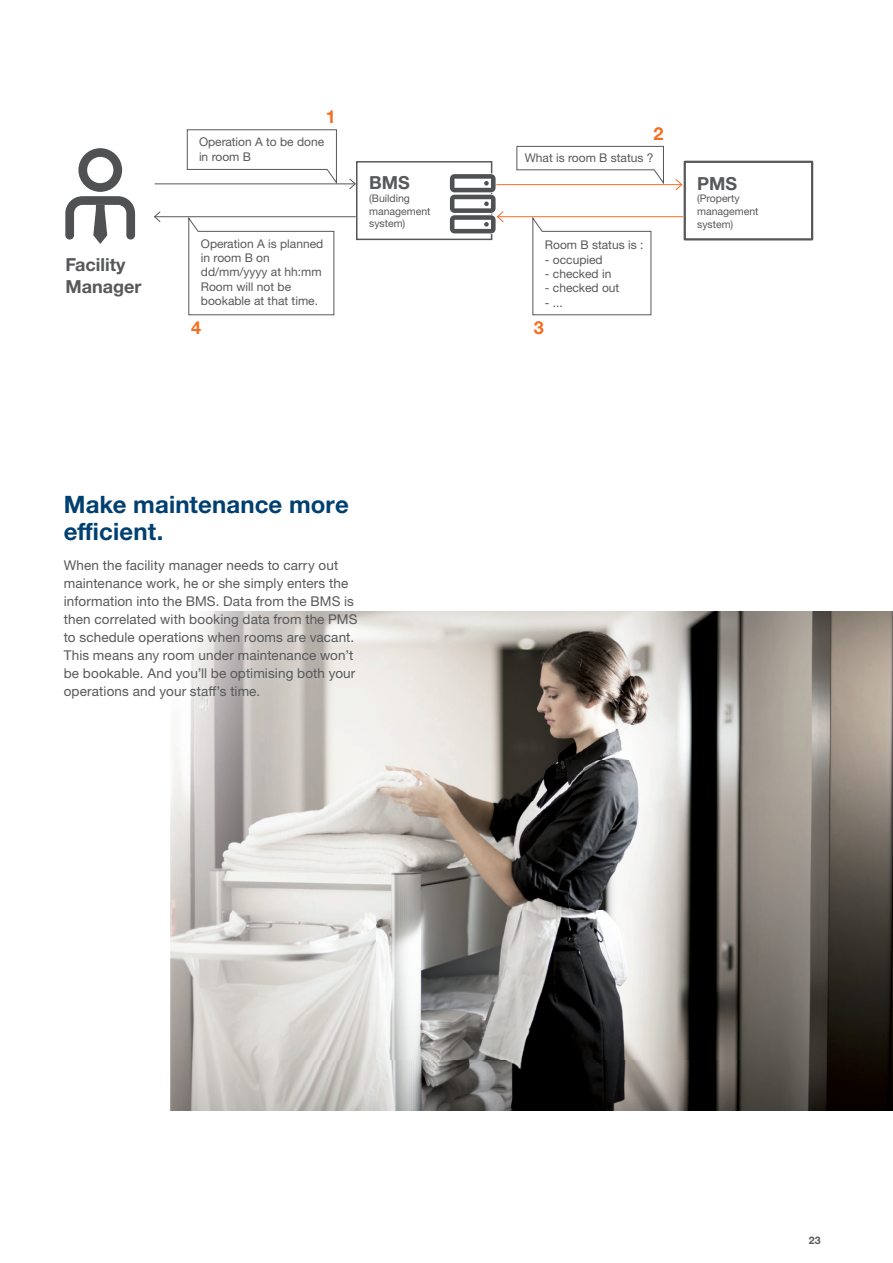
<style>
.page{position:relative;width:893px;height:1263px;background:#fff}
.page>*{position:absolute;margin:0;border:0;box-sizing:border-box;transform-origin:0 0}
.t1{font:700 24px/27px "Helvetica Neue LTW1 G";letter-spacing:.005em;color:#004071}
.t2{font:700 18px/21.6px "Helvetica Neue LTW1 G";color:#57585a}
.t3{font:700 18px "Helvetica Neue LTW1 G";color:#f36e21}
.t4{font:13.5px/18px "Helvetica Neue LTW1 G";letter-spacing:.01em;color:#57585a}
.t5{font:12px/14.4px "Helvetica Neue LTW1 G";color:#57585a}
.t6{font:10.5px/12.6px "Helvetica Neue LTW1 G";color:#57585a}
.t7{font:700 10.5px "Helvetica Neue LTW1 G";color:#57585a}
</style>
<div class="page">
<img style="left:170px;top:611px;width:723px;height:500px">
<div style="left:684px;top:161px;width:129px;height:79px;border:2px solid #57585a"></div>
<hr style="left:155px;top:183px;width:200px;height:1px;background:#57585a">
<hr style="left:155px;top:216px;width:201px;height:1px;background:#57585a">
<svg style="left:516px;top:146px;width:148px;height:38px"></svg>
<hr style="left:492px;top:184px;width:190px;height:1px;background:#f36e21">
<hr style="left:497px;top:216px;width:186px;height:1px;background:#f36e21">
<svg style="left:532px;top:216px;width:120px;height:100px"></svg>
<svg style="left:188px;top:216px;width:147px;height:100px"></svg>
<svg style="left:187px;top:129px;width:150px;height:56px"></svg>
<div style="left:356px;top:161px;width:136px;height:79px;border:2px solid #57585a"></div>
<svg style="left:65px;top:148px;width:71px;height:96px"></svg>
<svg style="left:154px;top:211px;width:7px;height:11px"></svg>
<svg style="left:349px;top:178px;width:7px;height:11px"></svg>
<svg style="left:675px;top:179px;width:8px;height:11px"></svg>
<svg style="left:449px;top:173px;width:55px;height:62px"></svg>
<h2 class="t2" style="left:65px;top:254px;width:77px">Facility<br>Manager</h2>
<h2 class="t3" style="left:326px;top:106px;width:12px">1</h2>
<p class="t5" style="left:199px;top:135px;width:127px">Operation A to be done in room B</p>
<p class="t5" style="left:201px;top:236px;width:124px">Operation A is planned in room B on dd/mm/yyyy at hh:mm<br>Room will not be bookable at that time.</p>
<h2 class="t3" style="left:191px;top:316px;width:12px">4</h2>
<h2 class="t2" style="left:369px;top:172px;width:42px">BMS</h2>
<p class="t6" style="left:369px;top:192px;width:63px">(Building management system)</p>
<h1 class="t1" style="left:64px;top:490px;width:287px">Make maintenance more efficient.</h1>
<p class="t4" style="left:64px;top:556px;width:295px">When the facility manager needs to carry out maintenance work, he or she simply enters the information into the BMS. Data from the BMS is then correlated with booking data from the PMS to schedule operations when rooms are vacant.<br>This means any room under maintenance won’t be bookable. And you’ll be optimising both your operations and your staff’s time.</p>
<h2 class="t3" style="left:653px;top:122px;width:12px">2</h2>
<p class="t5" style="left:525px;top:150px;width:130px">What is room B status ?</p>
<p class="t5" style="left:545px;top:238px;width:100px">Room B status is :</p>
<p class="t5" style="left:545px;top:252px;width:59px">- occupied</p>
<p class="t5" style="left:545px;top:266px;width:68px">- checked in</p>
<p class="t5" style="left:545px;top:281px;width:76px">- checked out</p>
<p class="t5" style="left:545px;top:295px;width:20px">- ...</p>
<h2 class="t3" style="left:534px;top:316px;width:12px">3</h2>
<h2 class="t2" style="left:697px;top:172px;width:42px">PMS</h2>
<p class="t6" style="left:697px;top:192px;width:63px">(Property management system)</p>
<p class="t7" style="left:809px;top:1233px;width:14px">23</p>
</div>
